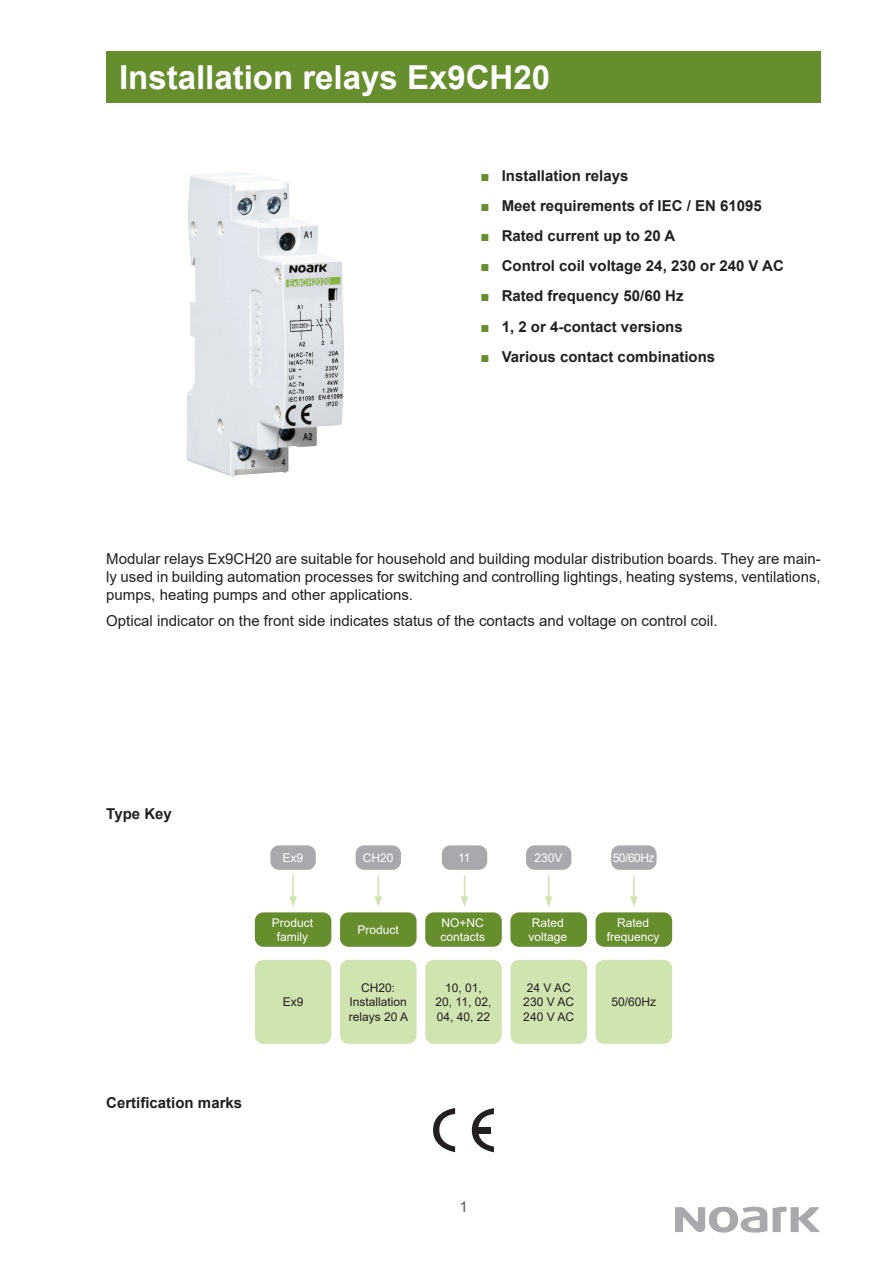
<style>
.page{position:relative;width:893px;height:1263px;background:#fff}
.page>*{position:absolute;margin:0;border:0;box-sizing:border-box;transform-origin:0 0}
.Def_Style_Header1{font:700 33px "Arial";color:#fff}
.Def_Style_Order_Seco{font:15px/18px "Arial";color:#231f20;text-align:justify}
.Def_Style_Order_Seco-2{font:700 15px "Arial";color:#231f20}
.t1{font:15px "Arial";color:#57585a}
.Def_Style_TypeKey_1{font:12px/14.4px "Arial";color:#fff;text-align:center}
.Def_Style_TypeKey_3{font:12px/14.4px "Arial";color:#231f20;text-align:center}
.s1{color:#668e2c}
</style>
<div class="page">
<svg style="left:675px;top:1206px;width:145px;height:26px"></svg>
<div style="left:106px;top:51px;width:715px;height:51px;background:#668e2c"></div>
<div style="left:270px;top:845px;width:46px;height:25px;background:#a8a9ad;border-radius:9px"></div>
<div style="left:255px;top:912px;width:76px;height:35px;background:#668e2c;border-radius:9px"></div>
<div style="left:255px;top:960px;width:76px;height:84px;background:#cfe4ae;border-radius:9px"></div>
<div style="left:356px;top:845px;width:45px;height:25px;background:#a8a9ad;border-radius:9px"></div>
<div style="left:340px;top:912px;width:77px;height:35px;background:#668e2c;border-radius:9px"></div>
<div style="left:340px;top:960px;width:77px;height:84px;background:#cfe4ae;border-radius:9px"></div>
<div style="left:442px;top:845px;width:45px;height:25px;background:#a8a9ad;border-radius:9px"></div>
<div style="left:425px;top:912px;width:77px;height:35px;background:#668e2c;border-radius:9px"></div>
<div style="left:425px;top:960px;width:77px;height:84px;background:#cfe4ae;border-radius:9px"></div>
<hr style="left:292px;top:875px;width:2px;height:24px;background:#cfe4ae">
<svg style="left:289px;top:896px;width:8px;height:11px"></svg>
<svg style="left:374px;top:875px;width:8px;height:32px"></svg>
<svg style="left:461px;top:875px;width:7px;height:32px"></svg>
<div style="left:526px;top:845px;width:45px;height:25px;background:#a8a9ad;border-radius:9px"></div>
<div style="left:510px;top:912px;width:77px;height:35px;background:#668e2c;border-radius:9px"></div>
<div style="left:510px;top:960px;width:77px;height:84px;background:#cfe4ae;border-radius:9px"></div>
<div style="left:611px;top:845px;width:46px;height:25px;background:#a8a9ad;border-radius:9px"></div>
<div style="left:596px;top:912px;width:76px;height:35px;background:#668e2c;border-radius:9px"></div>
<div style="left:596px;top:960px;width:76px;height:84px;background:#cfe4ae;border-radius:9px"></div>
<svg style="left:545px;top:875px;width:7px;height:32px"></svg>
<hr style="left:633px;top:875px;width:2px;height:24px;background:#cfe4ae">
<svg style="left:630px;top:896px;width:8px;height:11px"></svg>
<svg style="left:433px;top:1108px;width:22px;height:44px"></svg>
<svg style="left:472px;top:1108px;width:22px;height:44px"></svg>
<div style="left:476px;top:1127px;width:15px;height:6px;background:#231f20"></div>
<img style="left:186px;top:172px;width:158px;height:305px">
<p class="Def_Style_Header1" style="left:119px;top:54px;width:433px">Installation relays Ex9CH20</p>
<p class="Def_Style_Order_Seco-2" style="left:480px;top:165px;width:149px"><span class="s1">■</span> Installation relays</p>
<p class="Def_Style_Order_Seco-2" style="left:480px;top:195px;width:283px"><span class="s1">■</span> Meet requirements of IEC / EN 61095</p>
<p class="Def_Style_Order_Seco-2" style="left:480px;top:225px;width:196px"><span class="s1">■</span> Rated current up to 20 A</p>
<p class="Def_Style_Order_Seco-2" style="left:480px;top:255px;width:305px"><span class="s1">■</span> Control coil voltage 24, 230 or 240 V AC</p>
<p class="Def_Style_Order_Seco-2" style="left:480px;top:286px;width:204px"><span class="s1">■</span> Rated frequency 50/60 Hz</p>
<p class="Def_Style_Order_Seco-2" style="left:480px;top:316px;width:204px"><span class="s1">■</span> 1, 2 or 4-contact versions</p>
<p class="Def_Style_Order_Seco-2" style="left:480px;top:346px;width:236px"><span class="s1">■</span> Various contact combinations</p>
<p class="Def_Style_Order_Seco" style="left:106px;top:549px;width:716px">Modular relays Ex9CH20 are suitable for household and building modular distribution boards. They are main&shy;ly used in building automation processes for switching and controlling lightings, heating systems, ventilations, pumps, heating pumps and other applications.</p>
<p class="Def_Style_Order_Seco" style="left:106px;top:612px;width:613px">Optical indicator on the front side indicates status of the contacts and voltage on control coil.</p>
<p class="Def_Style_Order_Seco-2" style="left:106px;top:803px;width:67px">Type Key</p>
<p class="Def_Style_TypeKey_1" style="left:283px;top:850px;width:22px">Ex9</p>
<p class="Def_Style_TypeKey_1" style="left:272px;top:915px;width:43px">Product family</p>
<p class="Def_Style_TypeKey_3" style="left:283px;top:995px;width:22px">Ex9</p>
<p class="Def_Style_Order_Seco-2" style="left:106px;top:1092px;width:137px">Certification marks</p>
<p class="Def_Style_TypeKey_1" style="left:363px;top:850px;width:32px">CH20</p>
<p class="Def_Style_TypeKey_1" style="left:358px;top:922px;width:43px">Product</p>
<p class="Def_Style_TypeKey_3" style="left:349px;top:980px;width:61px">CH20:<br>Installation relays 20 A</p>
<p class="Def_Style_TypeKey_1" style="left:458px;top:850px;width:14px">11</p>
<p class="Def_Style_TypeKey_1" style="left:442px;top:915px;width:44px">NO+NC</p>
<p class="Def_Style_TypeKey_1" style="left:440px;top:930px;width:46px">contacts</p>
<p class="Def_Style_TypeKey_3" style="left:445px;top:980px;width:38px">10, 01,</p>
<p class="Def_Style_TypeKey_3" style="left:436px;top:995px;width:57px">20, 11, 02,</p>
<p class="Def_Style_TypeKey_3" style="left:437px;top:1009px;width:55px">04, 40, 22</p>
<p class="Def_Style_TypeKey_1" style="left:534px;top:850px;width:30px">230V</p>
<p class="Def_Style_TypeKey_1" style="left:532px;top:915px;width:34px">Rated</p>
<p class="Def_Style_TypeKey_1" style="left:529px;top:930px;width:40px">voltage</p>
<p class="Def_Style_TypeKey_3" style="left:527px;top:980px;width:46px">24 V AC</p>
<p class="Def_Style_TypeKey_3" style="left:523px;top:995px;width:52px">230 V AC</p>
<p class="Def_Style_TypeKey_3" style="left:523px;top:1009px;width:52px">240 V AC</p>
<p class="Def_Style_TypeKey_1" style="left:613px;top:850px;width:43px">50/60Hz</p>
<p class="Def_Style_TypeKey_1" style="left:617px;top:915px;width:34px">Rated</p>
<p class="Def_Style_TypeKey_1" style="left:607px;top:930px;width:54px">frequency</p>
<p class="Def_Style_TypeKey_3" style="left:611px;top:995px;width:46px">50/60Hz</p>
<p class="t1" style="left:459px;top:1197px;width:10px">1</p>
</div>
